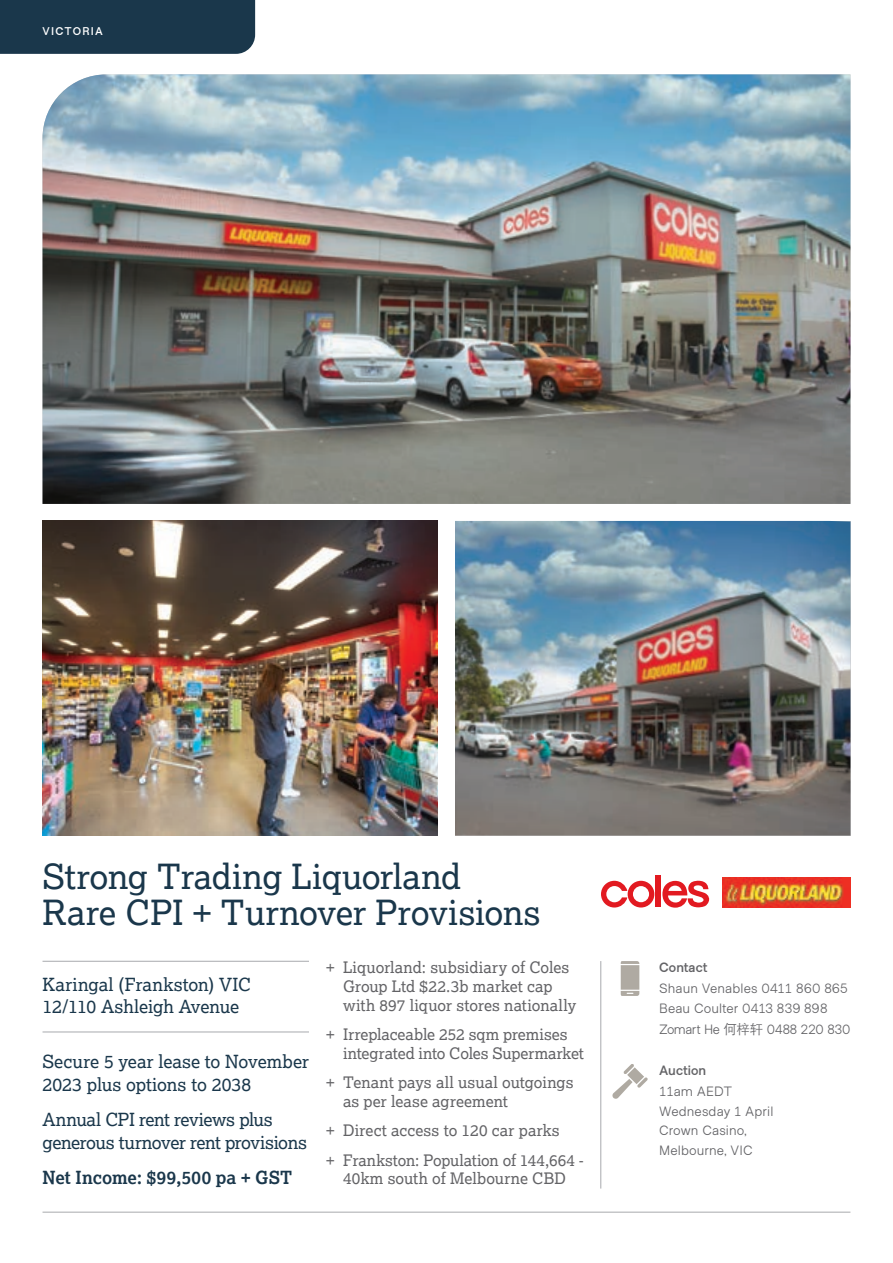
<style>
.page{position:relative;width:893px;height:1263px;background:#fff}
.page>*{position:absolute;margin:0;border:0;box-sizing:border-box;transform-origin:0 0}
.t1{font:34.5px/36px "Lexia";letter-spacing:-.005em;color:#1a374b}
.t2{font:18px/22.5px "Lexia";letter-spacing:-.01em;color:#1a374b}
.t3{font:700 18px "Lexia";letter-spacing:.005em;color:#1a374b}
.t4{font:15.75px/18.8px "Lexia";color:#636366}
.t5{font:13.5px/19.5px "Metro Sans";letter-spacing:.01em;color:#636366}
.t6{font:700 13.5px "Metro Sans";letter-spacing:.01em;color:#636366}
.t7{font:700 11.25px "Metro Sans";letter-spacing:.115em;color:#fff}
.s1{font-family:"ST Heiti SC";font-weight:300}
</style>
<div class="page">
<img style="left:43px;top:74px;width:807px;height:430px">
<img style="left:43px;top:521px;width:395px;height:315px">
<img style="left:455px;top:521px;width:395px;height:315px">
<hr style="left:43px;top:961px;width:266px;height:1px;background:#a8a9ad">
<hr style="left:43px;top:1032px;width:266px;height:1px;background:#a8a9ad">
<hr style="left:601px;top:961px;width:1px;height:227px;background:#a8a9ad">
<svg style="left:621px;top:961px;width:18px;height:35px"></svg>
<svg style="left:612px;top:1064px;width:36px;height:35px"></svg>
<img style="left:723px;top:878px;width:127px;height:30px">
<svg style="left:601px;top:881px;width:53px;height:26px"></svg>
<div style="left:655px;top:875px;width:6px;height:32px;background:#e21a21"></div>
<svg style="left:662px;top:881px;width:47px;height:27px"></svg>
<hr style="left:43px;top:1212px;width:807px;height:1px;background:#a8a9ad">
<div style="left:0;top:0;width:255px;height:54px;background:#1a374b"></div>
<p class="t7" style="left:43px;top:24px;width:62px">VICTORIA</p>
<h1 class="t1" style="left:43px;top:858px;width:500px">Strong Trading Liquorland<br>Rare CPI + Turnover Provisions</h1>
<p class="t2" style="left:43px;top:972px;width:210px">Karingal (Frankston) VIC<br>12/110 Ashleigh Avenue</p>
<p class="t2" style="left:43px;top:1050px;width:268px">Secure 5 year lease to November<br>2023 plus options to 2038</p>
<p class="t2" style="left:43px;top:1108px;width:266px">Annual CPI rent reviews plus generous turnover rent provisions</p>
<p class="t3" style="left:43px;top:1166px;width:251px">Net Income: $99,500 pa + GST</p>
<p class="t4" style="left:343px;top:957px;width:235px;text-indent:-17px">+ Liquorland: subsidiary of Coles<br>Group Ltd $22.3b market cap with 897 liquor stores nationally</p>
<p class="t4" style="left:343px;top:1024px;width:242px;text-indent:-17px">+ Irreplaceable 252 sqm premises integrated into Coles Supermarket</p>
<p class="t4" style="left:343px;top:1072px;width:232px;text-indent:-17px">+ Tenant pays all usual outgoings as per lease agreement</p>
<p class="t4" style="left:326px;top:1115px;width:259px;line-height:29.4px">+ Direct access to 120 car parks<br>+ Frankston: Population of 144,664 -</p>
<p class="t4" style="left:343px;top:1169px;width:225px">40km south of Melbourne CBD</p>
<p class="t6" style="left:659px;top:959px;width:50px">Contact</p>
<p class="t5" style="left:659px;top:978px;width:193px;line-height:20.7px">Shaun Venables 0411 860 865<br>Beau Coulter 0413 839 898<br>Zomart He <span class="s1">何梓轩</span> 0488 220 830</p>
<p class="t6" style="left:659px;top:1062px;width:49px">Auction</p>
<p class="t5" style="left:659px;top:1082px;width:116px">11am AEDT<br>Wednesday 1 April<br>Crown Casino,<br>Melbourne, VIC</p>
</div>
